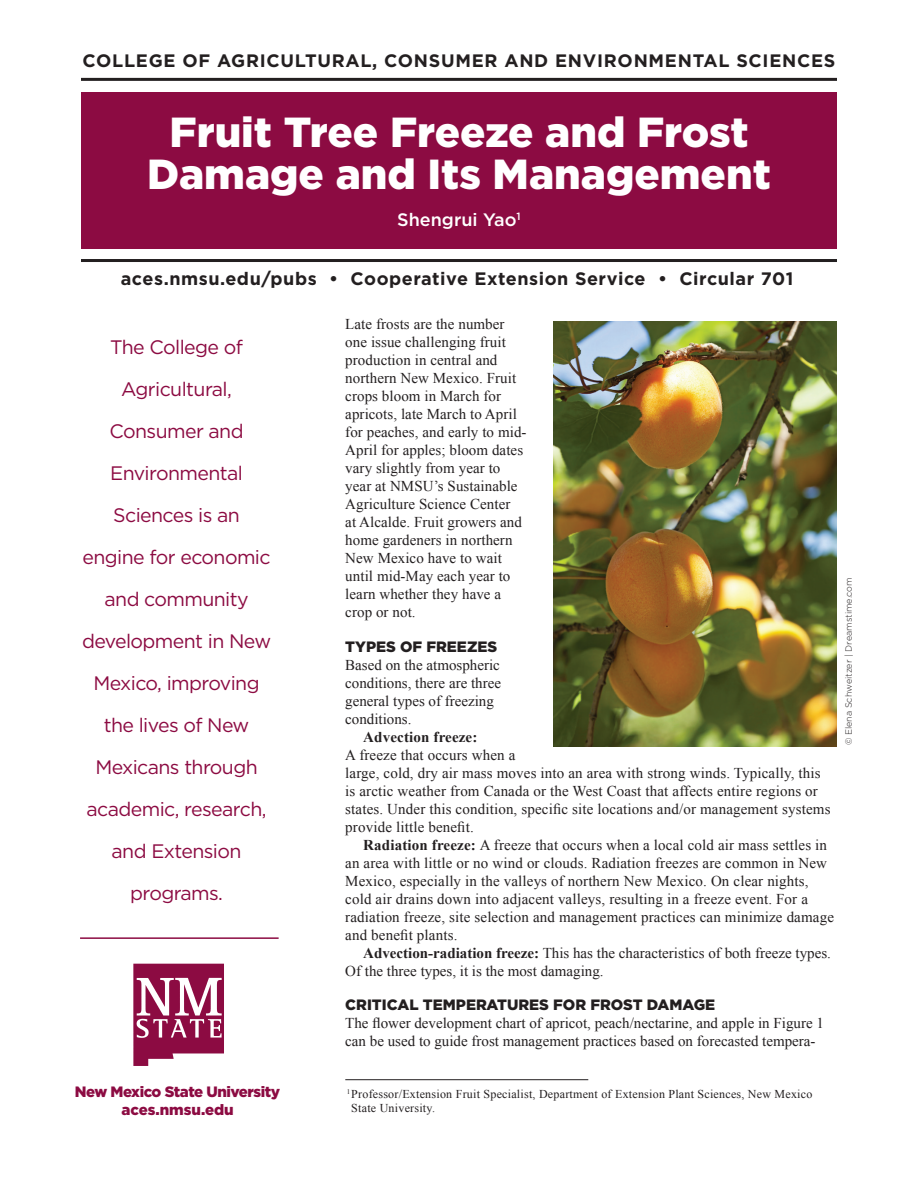
<style>
.page{position:relative;width:918px;height:1188px;background:#fff}
.page>*{position:absolute;margin:0;border:0;box-sizing:border-box;transform-origin:0 0}
.t1{font:900 42px/42px "Gotham";color:#fff;text-align:center}
.t2{font:19.5px/42px "Gotham";letter-spacing:-.03em;color:#8c0b42;text-align:center}
.t3{font:700 18px "Gotham";letter-spacing:.03em;color:#231f20}
.Author{font:500 18px "Gotham";color:#fff}
.A_Body_Text_10_12{font:15px/18px "Times New Roman";letter-spacing:.01em;color:#231f20}
.A_Body_Text_10_12_no{font:15px/18px "Times New Roman";letter-spacing:.005em;color:#231f20}
.A_Subtitle1_10_12_AL{font:900 15px "Gotham";color:#231f20}
.t4{font:900 15px "Gotham";letter-spacing:-.03em;color:#8c0b42}
.t5{font:900 15px "Gotham";color:#8c0b42}
.Footnote{font:12px/14.4px "Times New Roman";letter-spacing:.02em;color:#231f20}
.References{font:300 9px "Gotham";color:#231f20}
.s1{font-weight:700}
</style>
<div class="page">
<hr style="left:345px;top:1079px;width:243px;height:1px;background:#231f20">
<hr style="left:81px;top:78px;width:756px;height:3px;background:#231f20">
<hr style="left:81px;top:259px;width:756px;height:3px;background:#231f20">
<div style="left:81px;top:92px;width:756px;height:156px;background:#8c0b42"></div>
<hr style="left:80px;top:937px;width:199px;height:2px;background:#8c0b42">
<img style="left:133px;top:963px;width:91px;height:103px">
<img style="left:554px;top:321px;width:283px;height:425px">
<p class="t3" style="left:83px;top:49px;width:754px">COLLEGE OF AGRICULTURAL, CONSUMER AND ENVIRONMENTAL SCIENCES</p>
<p class="t1" style="left:147px;top:111px;width:625px">Fruit Tree Freeze and Frost<br>Damage and Its Management</p>
<p class="Author" style="left:397px;top:208px;width:125px">Shengrui Yao<sup>1</sup></p>
<p class="t3" style="left:121px;top:267px;width:674px">aces.nmsu.edu/pubs • Cooperative Extension Service • Circular 701</p>
<p class="t2" style="left:82px;top:326px;width:191px">The College of<br>Agricultural,<br>Consumer and<br>Environmental<br>Sciences is an engine for economic and community development in New<br>Mexico, improving the lives of New<br>Mexicans through academic, research, and Extension programs.</p>
<p class="A_Body_Text_10_12_no" style="left:345px;top:315px;width:183px">Late frosts are the number one issue challenging fruit production in central and northern New Mexico. Fruit crops bloom in March for apricots, late March to April for peaches, and early to mid-<br>April for apples; bloom dates vary slightly from year to year at NMSU’s Sustainable<br>Agriculture Science Center<br>at Alcalde. Fruit growers and home gardeners in northern<br>New Mexico have to wait until mid-May each year to learn whether they have a crop or not.</p>
<p class="A_Subtitle1_10_12_AL" style="left:345px;top:636px;width:153px">TYPES OF FREEZES</p>
<p class="A_Body_Text_10_12_no" style="left:345px;top:655px;width:157px">Based on the atmospheric conditions, there are three general types of freezing conditions.</p>
<p class="A_Body_Text_10_12" style="left:345px;top:727px;width:487px;text-indent:18px"><span class="s1">Advection freeze:<br></span>A freeze that occurs when a<br>large, cold, dry air mass moves into an area with strong winds. Typically, this is arctic weather from Canada or the West Coast that affects entire regions or states. Under this condition, specific site locations and/or management systems provide little benefit.</p>
<p class="A_Body_Text_10_12" style="left:345px;top:835px;width:490px;text-indent:18px"><span class="s1">Radiation freeze:</span> A freeze that occurs when a local cold air mass settles in an area with little or no wind or clouds. Radiation freezes are common in New Mexico, especially in the valleys of northern New Mexico. On clear nights, cold air drains down into adjacent valleys, resulting in a freeze event. For a radiation freeze, site selection and management practices can minimize damage and benefit plants.</p>
<p class="A_Body_Text_10_12" style="left:345px;top:943px;width:487px;text-indent:18px"><span class="s1">Advection-radiation freeze:</span> This has the characteristics of both freeze types.<br>Of the three types, it is the most damaging.</p>
<p class="A_Subtitle1_10_12_AL" style="left:345px;top:994px;width:371px">CRITICAL TEMPERATURES FOR FROST DAMAGE</p>
<p class="A_Body_Text_10_12_no" style="left:345px;top:1014px;width:480px">The flower development chart of apricot, peach/nectarine, and apple in Figure 1 can be used to guide frost management practices based on forecasted tempera-</p>
<p class="References" style="left:843px;top:745px;width:170px;rotate:-90deg">© Elena Schweitzer | Dreamstime.com</p>
<p class="t4" style="left:75px;top:1081px;width:207px">New Mexico State University</p>
<p class="t5" style="left:121px;top:1099px;width:114px">aces.nmsu.edu</p>
<p class="Footnote" style="left:351px;top:1086px;width:463px;text-indent:-4px"><sup>1</sup>Professor/Extension Fruit Specialist, Department of Extension Plant Sciences, New Mexico<br>State University.</p>
</div>
